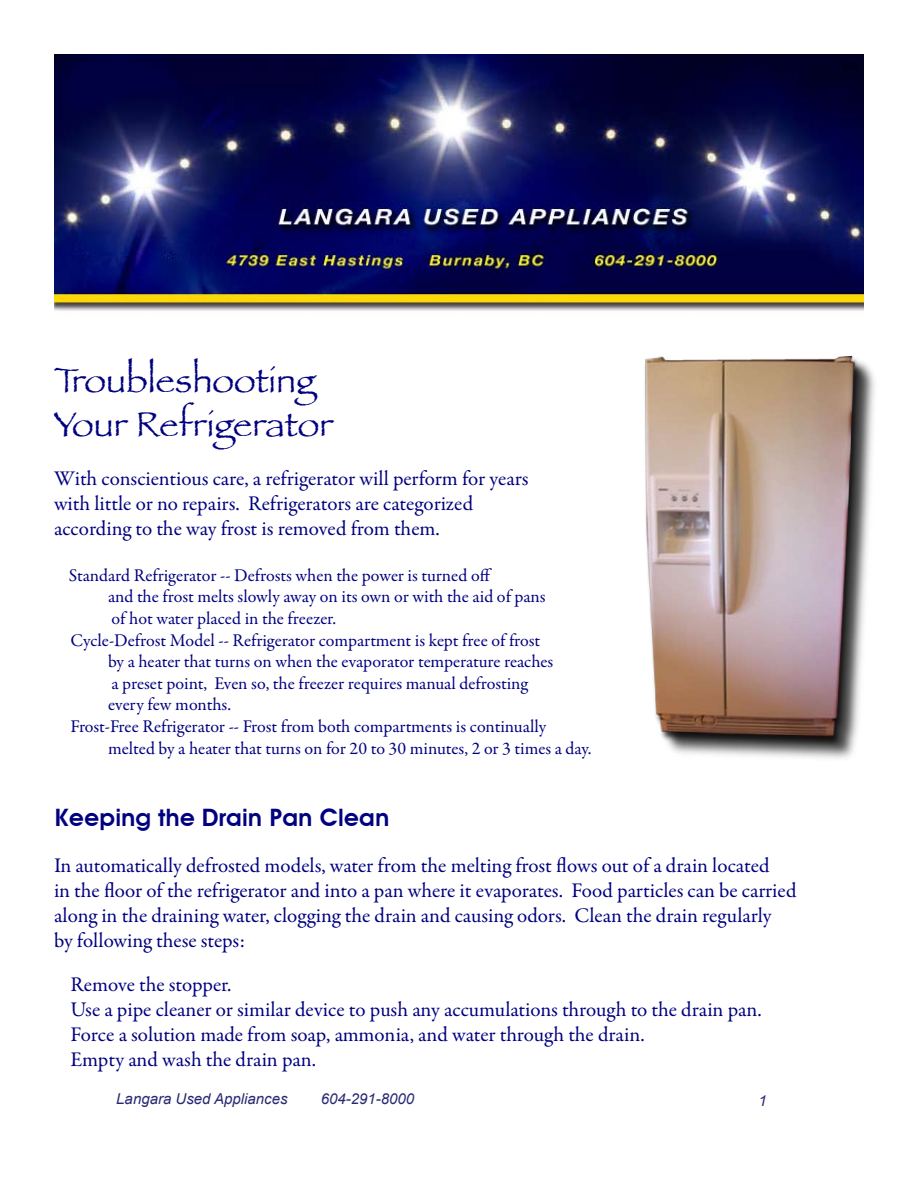
<style>
.page{position:relative;width:918px;height:1188px;background:#fff}
.page>*{position:absolute;margin:0;border:0;box-sizing:border-box;transform-origin:0 0}
.t1{font:36px/43.2px "Papyrus";color:#000080}
.t2{font:600 24px "Avant Garde";color:#000080}
.t3{font:21px/25.2px "Garamond Premr Pro";letter-spacing:-.005em;color:#000080}
.t4{font:18px "Garamond Premr Pro";letter-spacing:-.005em;color:#000080}
.t5{font:italic 15px "Arial";color:#282973}
</style>
<div class="page">
<img style="left:54px;top:54px;width:810px;height:257px">
<div style="left:646px;top:358px;width:233px;height:406px;background:#000;opacity:.75"></div>
<img style="left:644px;top:355px;width:220px;height:408px">
<h1 class="t1" style="left:54px;top:358px;width:281px">Troubleshooting<br>Your Refrigerator</h1>
<p class="t3" style="left:54px;top:466px;width:476px">With conscientious care, a refrigerator will perform for years with little or no repairs. Refrigerators are categorized according to the way frost is removed from them.</p>
<p class="t4" style="left:69px;top:564px;width:424px">Standard Refrigerator -- Defrosts when the power is turned off</p>
<p class="t4" style="left:108px;top:586px;width:439px">and the frost melts slowly away on its own or with the aid of pans</p>
<p class="t4" style="left:112px;top:608px;width:226px">of hot water placed in the freezer.</p>
<p class="t4" style="left:71px;top:629px;width:471px">Cycle-Defrost Model -- Refrigerator compartment is kept free of frost</p>
<p class="t4" style="left:108px;top:651px;width:447px">by a heater that turns on when the evaporator temperature reaches</p>
<p class="t4" style="left:112px;top:672px;width:418px">a preset point, Even so, the freezer requires manual defrosting</p>
<p class="t4" style="left:108px;top:694px;width:125px">every few months.</p>
<p class="t4" style="left:71px;top:716px;width:477px">Frost-Free Refrigerator -- Frost from both compartments is continually</p>
<p class="t4" style="left:108px;top:737px;width:485px">melted by a heater that turns on for 20 to 30 minutes, 2 or 3 times a day.</p>
<p class="t2" style="left:54px;top:803px;width:337px">Keeping the Drain Pan Clean</p>
<p class="t3" style="left:54px;top:853px;width:744px">In automatically defrosted models, water from the melting frost flows out of a drain located<br>in the floor of the refrigerator and into a pan where it evaporates. Food particles can be carried along in the draining water, clogging the drain and causing odors. Clean the drain regularly<br>by following these steps:</p>
<p class="t3" style="left:70px;top:972px;width:693px">Remove the stopper.<br>Use a pipe cleaner or similar device to push any accumulations through to the drain pan.<br>Force a solution made from soap, ammonia, and water through the drain.<br>Empty and wash the drain pan.</p>
<p class="t5" style="left:116px;top:1091px;width:173px">Langara Used Appliances</p>
<p class="t5" style="left:321px;top:1091px;width:95px">604-291 -8000</p>
</div>
